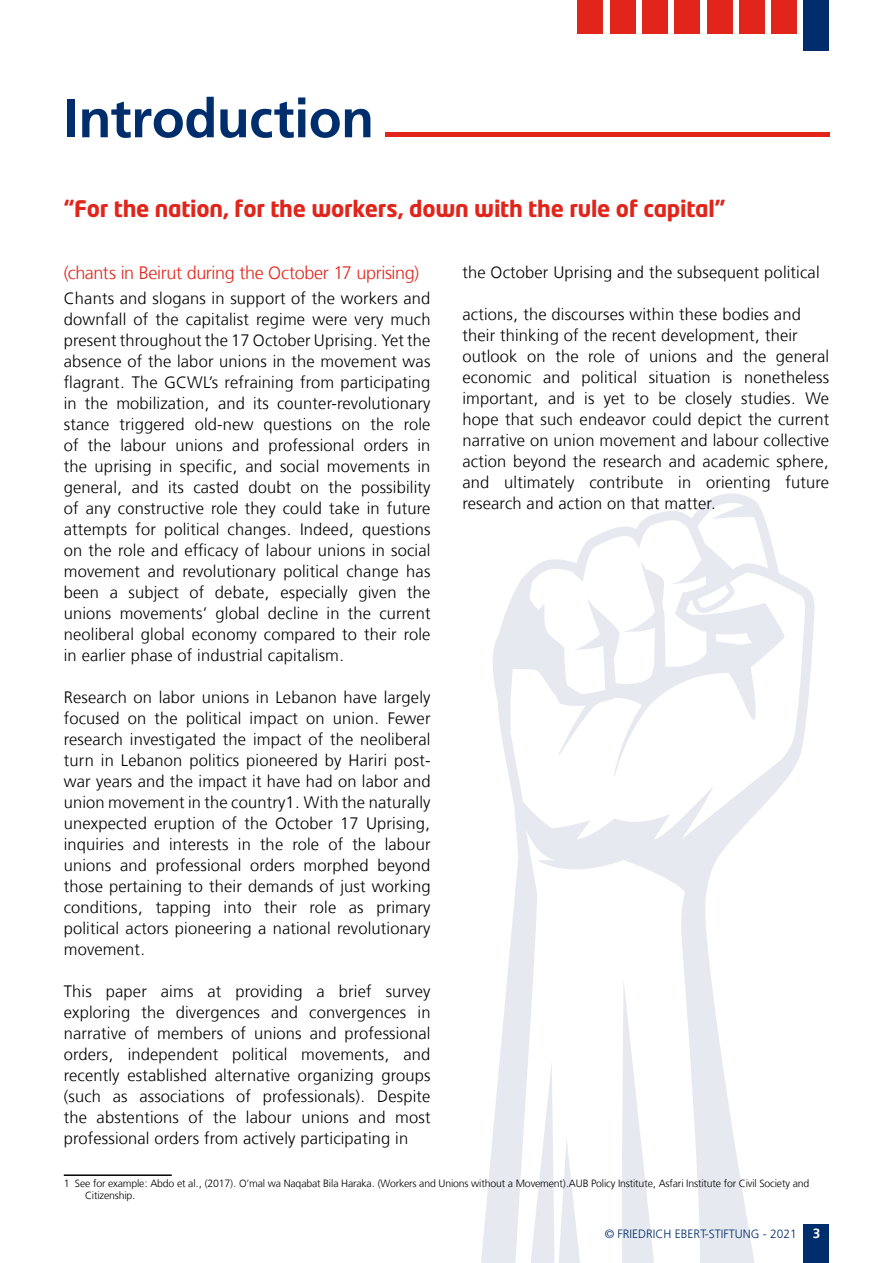
<style>
.page{position:relative;width:893px;height:1263px;background:#fff}
.page>*{position:absolute;margin:0;border:0;box-sizing:border-box;transform-origin:0 0}
.t1{font:700 54px "Frutiger LT Arabic 65";letter-spacing:-.01em;color:#002e6d}
.t2{font:700 22.5px "Neo Tech Std";letter-spacing:-.01em;color:#e1251b}
.t3{font:300 18px "Frutiger LT Arabic 45";letter-spacing:-.02em;color:#e1251b}
.t4{font:300 16.5px/21px "Frutiger LT Arabic 45";letter-spacing:.01em;color:#000;text-align:justify}
.t5{font:300 12px "Frutiger LT Arabic 45";color:#002e6d}
.t6{font:300 10.5px/12px "Frutiger LT Arabic 45";letter-spacing:-.015em;color:#000}
.s1{font-family:"Frutiger LT Arabic 65";font-weight:700;font-size:13.5px;color:#fff}
</style>
<div class="page">
<svg style="left:481px;top:493px;width:335px;height:770px"></svg>
<hr style="left:64px;top:1174px;width:108px;height:2px;background:#000">
<hr style="left:385px;top:133px;width:444px;height:4px;background:#e1251b">
<div style="left:804px;top:1225px;width:25px;height:38px;background:#002e6d"></div>
<div style="left:804px;top:0;width:25px;height:51px;background:#002e6d"></div>
<div style="left:674px;top:0;width:26px;height:34px;background:#e1251b"></div>
<div style="left:739px;top:0;width:26px;height:34px;background:#e1251b"></div>
<div style="left:610px;top:0;width:25px;height:34px;background:#e1251b"></div>
<div style="left:771px;top:0;width:26px;height:34px;background:#e1251b"></div>
<div style="left:642px;top:0;width:26px;height:34px;background:#e1251b"></div>
<div style="left:707px;top:0;width:25px;height:34px;background:#e1251b"></div>
<div style="left:577px;top:0;width:26px;height:34px;background:#e1251b"></div>
<h1 class="t1" style="left:64px;top:74px;width:312px">Introduction</h1>
<h2 class="t2" style="left:64px;top:194px;width:663px">“For the nation, for the workers, down with the rule of capital”</h2>
<p class="t3" style="left:64px;top:258px;width:357px">(chants in Beirut during the October 17 uprising)</p>
<p class="t4" style="left:64px;top:287px;width:368px">Chants and slogans in support of the workers and downfall of the capitalist regime were very much present throughout the 17 October Uprising. Yet the absence of the labor unions in the movement was flagrant. The GCWL’s refraining from participating in the mobilization, and its counter-revolutionary stance triggered old-new questions on the role of the labour unions and professional orders in the uprising in specific, and social movements in general, and its casted doubt on the possibility of any constructive role they could take in future attempts for political changes. Indeed, questions on the role and efficacy of labour unions in social movement and revolutionary political change has been a subject of debate, especially given the unions movements’ global decline in the current neoliberal global economy compared to their role in earlier phase of industrial capitalism.</p>
<p class="t4" style="left:64px;top:687px;width:368px">Research on labor unions in Lebanon have largely focused on the political impact on union. Fewer research investigated the impact of the neoliberal turn in Lebanon politics pioneered by Hariri post&shy;war years and the impact it have had on labor and union movement in the country1. With the naturally unexpected eruption of the October 17 Uprising, inquiries and interests in the role of the labour unions and professional orders morphed beyond those pertaining to their demands of just working conditions, tapping into their role as primary political actors pioneering a national revolutionary movement.</p>
<p class="t4" style="left:64px;top:981px;width:368px">This paper aims at providing a brief survey exploring the divergences and convergences in narrative of members of unions and professional orders, independent political movements, and recently established alternative organizing groups (such as associations of professionals). Despite the abstentions of the labour unions and most professional orders from actively participating in</p>
<p class="t6" style="left:85px;top:1177px;width:726px;text-indent:-21px">1 See for example: Abdo et al., (2017). O’mal wa Naqabat Bila Haraka. (Workers and Unions without a Movement).AUB Policy Institute, Asfari Institute for Civil Society and<br>Citizenship.</p>
<p class="t4" style="left:462px;top:261px;width:359px">the October Uprising and the subsequent political</p>
<p class="t4" style="left:462px;top:303px;width:368px;text-align:left">actions, the discourses within these bodies and their thinking of the recent development, their outlook on the role of unions and the general economic and political situation is nonetheless important, and is yet to be closely studies. We hope that such endeavor could depict the current narrative on union movement and labour collective action beyond the research and academic sphere, and ultimately contribute in orienting future research and action on that matter.</p>
<p class="t5" style="left:605px;top:1225px;width:217px">© FRIEDRICH EBERT-STIFTUNG - 2021 <span class="s1">3</span></p>
</div>
